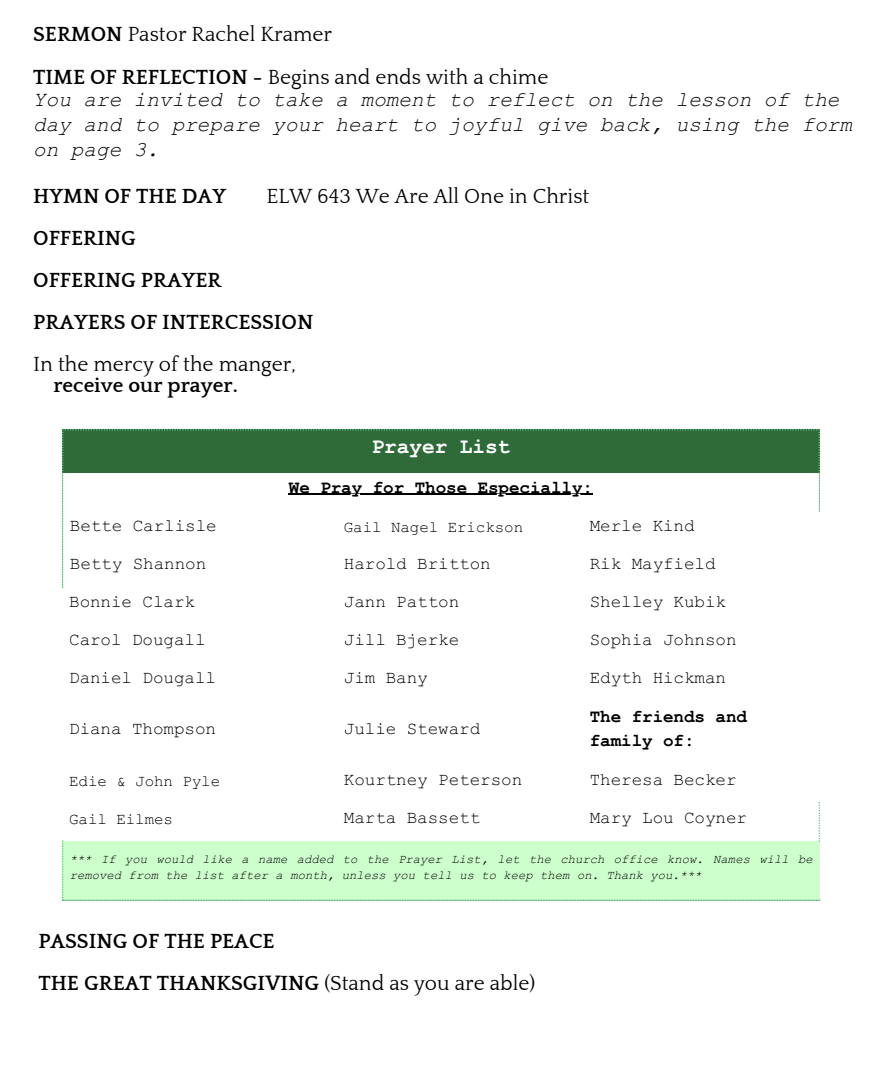
<style>
.page{position:relative;width:882px;height:1071px;background:#fff}
.page>*{position:absolute;margin:0;border:0;box-sizing:border-box;transform-origin:0 0}
.t1{font:700 21px "Quattrocento";color:#000}
.t2{font:italic 21px/24.8px "Courier PS Pro";color:#000}
.t3{font:21px "Quattrocento";color:#000}
.t4{font:700 21px "Courier PS Pro";color:#fff}
.t5{font:17.5px "Courier PS Pro";color:#000}
.t6{font:700 17.5px/24.5px "Courier PS Pro";color:#000}
.t7{font:15.75px "Courier PS Pro";color:#000}
.t8{font:italic 12.25px/16.3px "Courier PS Pro";color:#000}
.s1{font-weight:700}
.s2{font-weight:400}
</style>
<div class="page">
<hr style="left:289px;top:494px;width:304px;height:1px;background:#000">
<svg style="left:62px;top:429px;width:276px;height:472px"></svg>
<svg style="left:339px;top:429px;width:245px;height:472px"></svg>
<svg style="left:585px;top:429px;width:235px;height:472px"></svg>
<p class="t3" style="left:33px;top:23px;width:300px"><span class="s1">SERMON</span> Pastor Rachel Kramer</p>
<p class="t3" style="left:33px;top:66px;width:517px"><span class="s1">TIME OF REFLECTION -</span> Begins and ends with a chime</p>
<p class="t2" style="left:33px;top:91px;width:821px">You are invited to take a moment to reflect on the lesson of the day and to prepare your heart to joyful give back, using the form on page 3.</p>
<p class="t1" style="left:33px;top:186px;width:194px">HYMN OF THE DAY</p>
<p class="t3" style="left:266px;top:186px;width:325px">ELW 643 We Are All One in Christ</p>
<h1 class="t1" style="left:33px;top:228px;width:104px">OFFERING</h1>
<h1 class="t1" style="left:33px;top:270px;width:190px">OFFERING PRAYER</h1>
<h1 class="t1" style="left:33px;top:312px;width:282px">PRAYERS OF INTERCESSION</h1>
<p class="t3" style="left:33px;top:354px;width:264px">In the mercy of the manger,</p>
<p class="t1" style="left:53px;top:375px;width:186px">receive our prayer.</p>
<p class="t4" style="left:372px;top:440px;width:140px">Prayer List</p>
<p class="t6" style="left:289px;top:478px;width:306px">We Pray for Those Especially:</p>
<p class="t5" style="left:70px;top:520px;width:148px">Bette Carlisle</p>
<p class="t7" style="left:344px;top:522px;width:181px">Gail Nagel Erickson</p>
<p class="t5" style="left:590px;top:520px;width:106px">Merle Kind</p>
<p class="t5" style="left:70px;top:558px;width:138px">Betty Shannon</p>
<p class="t5" style="left:344px;top:558px;width:148px">Harold Britton</p>
<p class="t5" style="left:590px;top:558px;width:127px">Rik Mayfield</p>
<p class="t5" style="left:69px;top:596px;width:127px">Bonnie Clark</p>
<p class="t5" style="left:344px;top:596px;width:117px">Jann Patton</p>
<p class="t5" style="left:590px;top:596px;width:138px">Shelley Kubik</p>
<p class="t5" style="left:69px;top:634px;width:138px">Carol Dougall</p>
<p class="t5" style="left:344px;top:634px;width:117px">Jill Bjerke</p>
<p class="t5" style="left:590px;top:634px;width:148px">Sophia Johnson</p>
<p class="t5" style="left:69px;top:672px;width:148px">Daniel Dougall</p>
<p class="t5" style="left:344px;top:672px;width:85px">Jim Bany</p>
<p class="t5" style="left:590px;top:672px;width:138px">Edyth Hickman</p>
<p class="t5" style="left:69px;top:723px;width:148px">Diana Thompson</p>
<p class="t5" style="left:344px;top:723px;width:138px">Julie Steward</p>
<p class="t6" style="left:590px;top:707px;width:159px">The friends and family of:</p>
<p class="t7" style="left:69px;top:776px;width:152px">Edie &amp; John Pyle</p>
<p class="t5" style="left:344px;top:773px;width:180px">Kourtney Peterson</p>
<p class="t5" style="left:590px;top:773px;width:148px">Theresa Becker</p>
<p class="t7" style="left:69px;top:814px;width:105px">Gail Eilmes</p>
<p class="t5" style="left:344px;top:812px;width:138px">Marta Bassett</p>
<h1 class="t5" style="left:590px;top:812px;width:159px">Mary Lou Coyner</h1>
<p class="t8" style="left:70px;top:853px;width:744px">*** If you would like a name added to the Prayer List, let the church office know. Names will be removed from the list after a month, unless you tell us to keep them on. Thank you.***</p>
<p class="t1" style="left:38px;top:930px;width:238px">PASSING OF THE PEACE</p>
<p class="t1" style="left:38px;top:972px;width:498px">THE GREAT THANKSGIVING <span class="s2">(Stand as you are able)</span></p>
</div>
